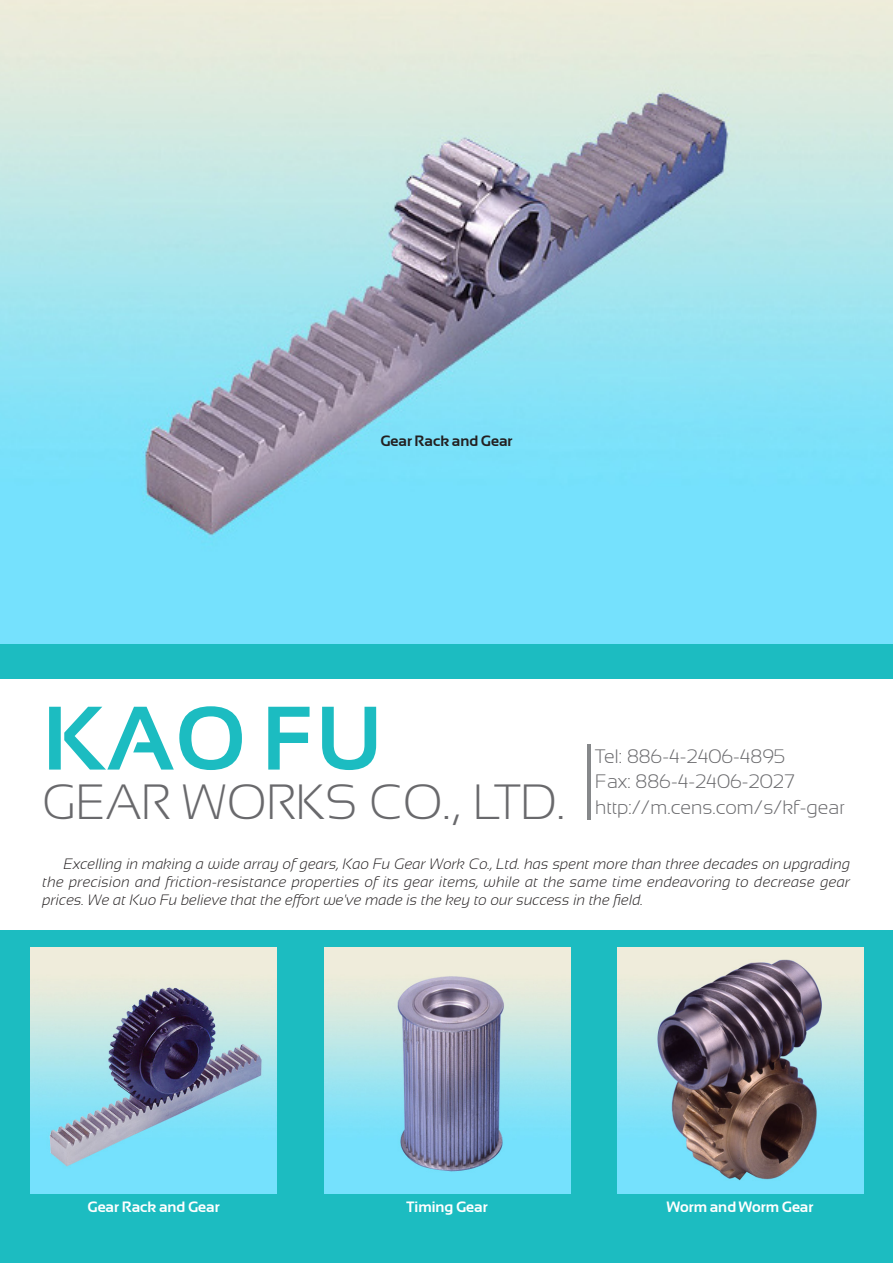
<style>
.page{position:relative;width:893px;height:1263px;background:#fff}
.page>*{position:absolute;margin:0;border:0;box-sizing:border-box;transform-origin:0 0}
.公司名大標{font:700 90px "Sansation";color:#1cbcc1}
.公司名大標-2{font:300 49.5px "Sansation";color:#69696c}
.公司內容{font:300 19.5px "Sansation";color:#69696c}
.副標內文{font:italic 300 15px/18px "Sansation";color:#231f20;text-align:justify}
.產品名{font:700 15px "Sansation";color:#fff}
.產品名-2{font:700 15px "Sansation";color:#231f20}
</style>
<div class="page">
<div style="left:0;top:643px;width:893px;height:620px;background:#1cbcc1"></div>
<div style="left:0;top:679px;width:893px;height:251px;background:#fff"></div>
<hr style="left:587px;top:744px;width:3px;height:76px;background:#86888a">
<img style="left:0;top:0;width:893px;height:643px">
<img style="left:31px;top:947px;width:246px;height:246px">
<img style="left:324px;top:947px;width:246px;height:246px">
<img style="left:617px;top:947px;width:246px;height:246px">
<p class="產品名-2" style="left:380px;top:433px;width:134px">Gear Rack and Gear</p>
<p class="公司名大標" style="left:43px;top:688px;width:342px">Kao Fu</p>
<p class="公司名大標-2" style="left:43px;top:775px;width:524px">GEAR WORKS CO., LTD.</p>
<p class="公司內容" style="left:595px;top:745px;width:191px">Tel: 886-4-2406-4895</p>
<p class="公司內容" style="left:595px;top:771px;width:201px">Fax: 886-4-2406-2027</p>
<p class="公司內容" style="left:595px;top:796px;width:251px">http://m.cens.com/s/kf-gear</p>
<p class="副標內文" style="left:43px;top:855px;width:809px;text-indent:21px">Excelling in making a wide array of gears, Kao Fu Gear Work Co., Ltd. has spent more than three decades on upgrading the precision and friction-resistance properties of its gear items, while at the same time endeavoring to decrease gear prices. We at Kuo Fu believe that the effort we've made is the key to our success in the field.</p>
<p class="產品名" style="left:87px;top:1199px;width:134px">Gear Rack and Gear</p>
<p class="產品名" style="left:407px;top:1199px;width:83px">Timing Gear</p>
<p class="產品名" style="left:667px;top:1199px;width:148px">Worm and Worm Gear</p>
</div>
